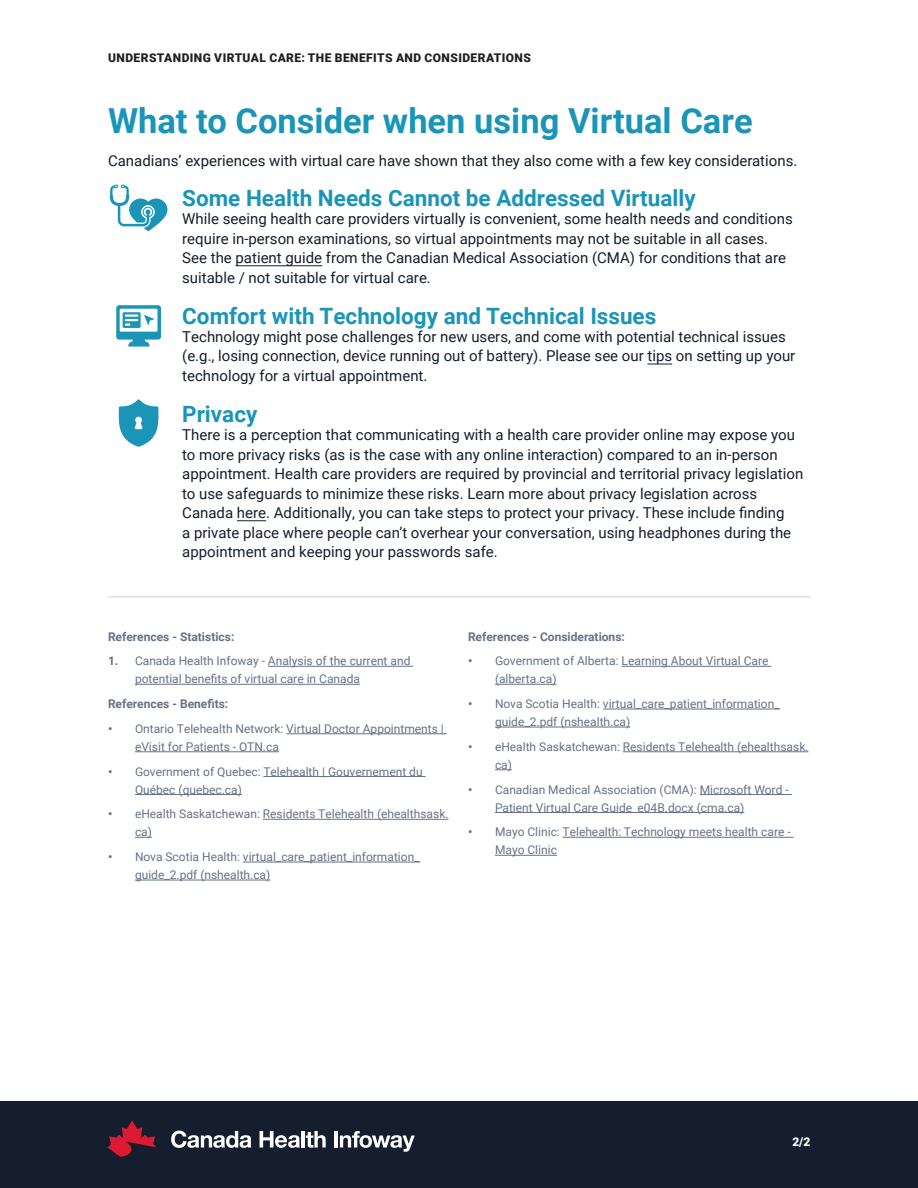
<style>
.page{position:relative;width:918px;height:1188px;background:#fff}
.page>*{position:absolute;margin:0;border:0;box-sizing:border-box;transform-origin:0 0}
.t1{font:700 34.5px "Roboto";color:#1a95b8}
.t2{font:700 22.5px "Roboto";color:#1a95b8}
.t3{font:15px/19.5px "Roboto";color:#151e2d}
.t4{font:12px/18px "Roboto";color:#657286}
.t5{font:700 12px "Roboto";color:#657286}
.t6{font:900 12px "Roboto";letter-spacing:.035em;color:#231f20}
.t7{font:900 12px "Roboto";color:#fff}
.s1{font-weight:700}
</style>
<div class="page">
<svg style="left:110px;top:185px;width:57px;height:46px"></svg>
<svg style="left:118px;top:399px;width:41px;height:48px"></svg>
<svg style="left:116px;top:305px;width:45px;height:42px"></svg>
<div style="left:0;top:1102px;width:918px;height:86px;background:#151e2d"></div>
<svg style="left:108px;top:1121px;width:49px;height:36px"></svg>
<svg style="left:171px;top:1131px;width:80px;height:17px"></svg>
<svg style="left:260px;top:1131px;width:40px;height:17px"></svg>
<svg style="left:306px;top:1131px;width:20px;height:17px"></svg>
<svg style="left:340px;top:1131px;width:75px;height:21px"></svg>
<hr style="left:108px;top:596px;width:702px;height:1px;background:#d9e1ee">
<hr style="left:334px;top:1131px;width:4px;height:17px;background:#fff">
<hr style="left:301px;top:1131px;width:4px;height:17px;background:#fff">
<hr style="left:268px;top:666px;width:145px;height:1px;background:#657286">
<hr style="left:135px;top:684px;width:225px;height:1px;background:#657286">
<hr style="left:286px;top:733px;width:161px;height:1px;background:#657286">
<hr style="left:135px;top:751px;width:144px;height:1px;background:#657286">
<hr style="left:263px;top:776px;width:163px;height:1px;background:#657286">
<hr style="left:135px;top:794px;width:107px;height:1px;background:#657286">
<hr style="left:263px;top:819px;width:186px;height:1px;background:#657286">
<svg style="left:135px;top:837px;width:17px;height:1px"></svg>
<hr style="left:243px;top:862px;width:177px;height:1px;background:#657286">
<hr style="left:135px;top:880px;width:135px;height:1px;background:#657286">
<hr style="left:622px;top:666px;width:149px;height:1px;background:#657286">
<hr style="left:495px;top:684px;width:62px;height:1px;background:#657286">
<hr style="left:603px;top:709px;width:177px;height:1px;background:#657286">
<hr style="left:495px;top:727px;width:135px;height:1px;background:#657286">
<hr style="left:623px;top:751px;width:186px;height:1px;background:#657286">
<svg style="left:495px;top:769px;width:17px;height:1px"></svg>
<hr style="left:700px;top:794px;width:92px;height:1px;background:#657286">
<hr style="left:495px;top:812px;width:249px;height:1px;background:#657286">
<hr style="left:563px;top:837px;width:231px;height:1px;background:#657286">
<hr style="left:495px;top:855px;width:62px;height:1px;background:#657286">
<hr style="left:236px;top:265px;width:86px;height:1px;background:#151e2d">
<svg style="left:647px;top:364px;width:25px;height:1px"></svg>
<svg style="left:237px;top:520px;width:29px;height:1px"></svg>
<h6 class="t6" style="left:108px;top:50px;width:424px">UNDERSTANDING VIRTUAL CARE: THE BENEFITS AND CONSIDERATIONS</h6>
<h1 class="t1" style="left:108px;top:97px;width:646px">What to Consider when using Virtual Care</h1>
<p class="t3" style="left:108px;top:151px;width:691px">Canadians’ experiences with virtual care have shown that they also come with a few key considerations.</p>
<p class="t2" style="left:182px;top:182px;width:515px">Some Health Needs Cannot be Addressed Virtually</p>
<p class="t3" style="left:182px;top:209px;width:612px">While seeing health care providers virtually is convenient, some health needs and conditions require in-person examinations, so virtual appointments may not be suitable in all cases.<br>See the patient guide from the Canadian Medical Association (CMA) for conditions that are suitable / not suitable for virtual care.</p>
<p class="t2" style="left:182px;top:300px;width:476px">Comfort with Technology and Technical Issues</p>
<p class="t3" style="left:182px;top:326px;width:615px">Technology might pose challenges for new users, and come with potential technical issues (e.g., losing connection, device running out of battery). Please see our tips on setting up your technology for a virtual appointment.</p>
<p class="t2" style="left:182px;top:398px;width:77px">Privacy</p>
<p class="t3" style="left:182px;top:425px;width:623px">There is a perception that communicating with a health care provider online may expose you to more privacy risks (as is the case with any online interaction) compared to an in-person appointment. Health care providers are required by provincial and territorial privacy legislation to use safeguards to minimize these risks. Learn more about privacy legislation across Canada here. Additionally, you can take steps to protect your privacy. These include finding<br>a private place where people can’t overhear your conversation, using headphones during the appointment and keeping your passwords safe.</p>
<h6 class="t5" style="left:108px;top:628px;width:128px">References - Statistics:</h6>
<p class="t4" style="left:135px;top:652px;width:277px;text-indent:-27px"><span class="s1">1.</span> Canada Health Infoway - Analysis of the current and potential benefits of virtual care in Canada</p>
<h6 class="t5" style="left:108px;top:695px;width:122px">References - Benefits:</h6>
<p class="t4" style="left:135px;top:719px;width:310px;text-indent:-27px"><span class="s1">•</span> Ontario Telehealth Network: Virtual Doctor Appointments | eVisit for Patients - OTN.ca</p>
<p class="t4" style="left:135px;top:762px;width:289px;text-indent:-27px"><span class="s1">•</span> Government of Quebec: Telehealth | Gouvernement du<br>Québec (quebec.ca)</p>
<p class="t4" style="left:135px;top:805px;width:315px;text-indent:-27px"><span class="s1">•</span> eHealth Saskatchewan: Residents Telehealth (ehealthsask. ca)</p>
<p class="t4" style="left:135px;top:847px;width:286px;text-indent:-27px"><span class="s1">•</span> Nova Scotia Health: virtual_care_patient_information_ guide_2.pdf (nshealth.ca)</p>
<p class="t5" style="left:468px;top:628px;width:158px">References - Considerations:</p>
<p class="t4" style="left:495px;top:652px;width:275px;text-indent:-27px"><span class="s1">•</span> Government of Alberta: Learning About Virtual Care (alberta.ca)</p>
<p class="t4" style="left:495px;top:694px;width:286px;text-indent:-27px"><span class="s1">•</span> Nova Scotia Health: virtual_care_patient_information_ guide_2.pdf (nshealth.ca)</p>
<p class="t4" style="left:495px;top:737px;width:315px;text-indent:-27px"><span class="s1">•</span> eHealth Saskatchewan: Residents Telehealth (ehealthsask. ca)</p>
<p class="t4" style="left:495px;top:780px;width:295px;text-indent:-27px"><span class="s1">•</span> Canadian Medical Association (CMA): Microsoft Word -<br>Patient Virtual Care Guide_e04B.docx (cma.ca)</p>
<p class="t4" style="left:468px;top:823px;width:324px"><span class="s1">•</span> Mayo Clinic: Telehealth: Technology meets health care -</p>
<p class="t4" style="left:495px;top:841px;width:63px">Mayo Clinic</p>
<p class="t7" style="left:792px;top:1134px;width:20px">2/2</p>
</div>
